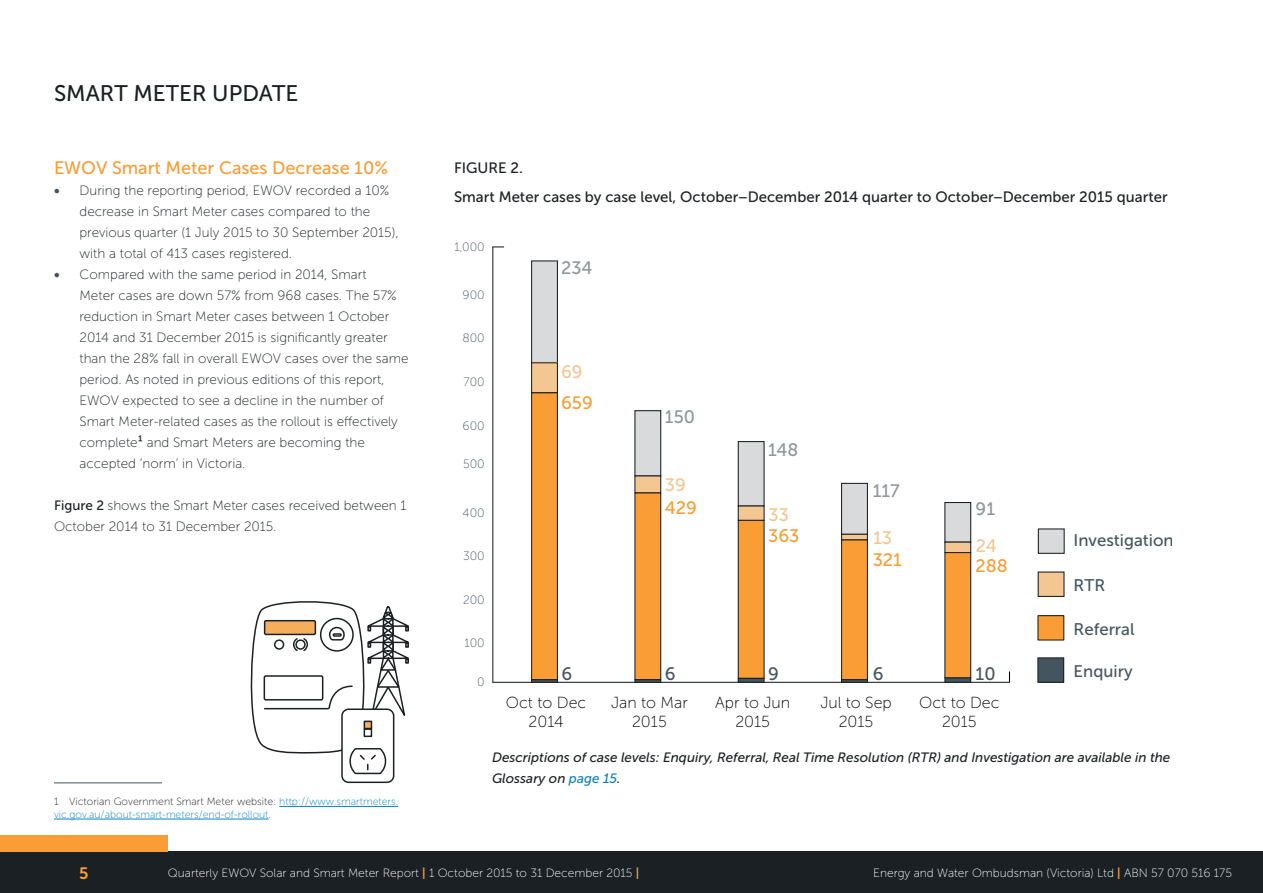
<style>
.page{position:relative;width:1263px;height:893px;background:#fff}
.page>*{position:absolute;margin:0;border:0;box-sizing:border-box;transform-origin:0 0}
.t1{font:22.5px "Museo Sans 500";color:#1a2023}
.t2{font:18px "Museo Sans 500";color:#f99d34}
.t3{font:18px "Museo Sans 500";color:#8e979e}
.t4{font:18px "Museo Sans 500";color:#f4c792}
.t5{font:18px "Museo Sans 500";color:#455560}
.t6{font:16.8px "Museo Sans 500";color:#455560}
.t7{font:16.5px "Museo Sans 700";color:#f99d34}
.t8{font:16.05px/19.2px "Museo Sans 100";color:#000;text-align:center}
.t9{font:15px/28.5px "Museo Sans 500";color:#1a2023}
.t10{font:13.5px/21px "Museo Sans 100";color:#1a2023}
.t11{font:italic 13.5px/21px "Museo Sans 500";color:#1a2023}
.t12{font:12.15px "Museo Sans 100";color:#455560}
.t13{font:12px "Museo Sans 100";color:#fff}
.t14{font:10.5px/12.6px "Museo Sans 100";color:#0c82c5}
.s1{font-family:"Museo Sans 700";color:#455560}
.s2{font-family:"Museo Sans 500"}
.s3{color:#1a2023}
.s4{color:#0c82c5}
.s5{font-family:"Museo Sans 700";color:#f99d34}
</style>
<div class="page">
<div style="left:0;top:851px;width:1263px;height:42px;background:#1b2024"></div>
<div style="left:0;top:835px;width:168px;height:16px;background:#f99d34"></div>
<hr style="left:54px;top:782px;width:108px;height:1px;background:#455560">
<hr style="left:279px;top:806px;width:119px;height:1px;background:#0c82c5">
<hr style="left:54px;top:819px;width:215px;height:1px;background:#0c82c5">
<div style="left:341px;top:708px;width:53px;height:75px;border:2px solid #1a2023;border-radius:7px"></div>
<svg style="left:250px;top:601px;width:159px;height:174px"></svg>
<svg style="left:364px;top:721px;width:8px;height:7px"></svg>
<svg style="left:364px;top:728px;width:8px;height:9px"></svg>
<hr style="left:493px;top:682px;width:516px;height:1px;background:#1a2023">
<hr style="left:492px;top:247px;width:1px;height:435px;background:#1a2023">
<div style="left:1038px;top:529px;width:26px;height:24px;background:#d8dadc"></div>
<div style="left:1038px;top:528px;width:27px;height:26px;border:1px solid #1a2023"></div>
<div style="left:532px;top:261px;width:25px;height:102px;background:#d8dadc"></div>
<div style="left:531px;top:260px;width:27px;height:103px;border:1px solid #1a2023"></div>
<div style="left:635px;top:411px;width:26px;height:65px;background:#d8dadc"></div>
<div style="left:634px;top:410px;width:27px;height:66px;border:1px solid #1a2023"></div>
<div style="left:738px;top:442px;width:26px;height:64px;background:#d8dadc"></div>
<div style="left:738px;top:441px;width:27px;height:65px;border:1px solid #1a2023"></div>
<div style="left:841px;top:483px;width:26px;height:51px;background:#d8dadc"></div>
<div style="left:841px;top:483px;width:27px;height:52px;border:1px solid #1a2023"></div>
<div style="left:945px;top:502px;width:26px;height:40px;background:#d8dadc"></div>
<div style="left:944px;top:502px;width:27px;height:41px;border:1px solid #1a2023"></div>
<div style="left:1038px;top:572px;width:26px;height:24px;background:#f4c792"></div>
<div style="left:1038px;top:571px;width:26px;height:26px;border:1px solid #1a2023"></div>
<div style="left:532px;top:363px;width:25px;height:30px;background:#f4c792"></div>
<div style="left:531px;top:362px;width:27px;height:31px;border:1px solid #1a2023"></div>
<div style="left:635px;top:476px;width:26px;height:17px;background:#f4c792"></div>
<div style="left:634px;top:475px;width:27px;height:18px;border:1px solid #1a2023"></div>
<div style="left:738px;top:506px;width:26px;height:14px;background:#f4c792"></div>
<div style="left:738px;top:505px;width:27px;height:16px;border:1px solid #1a2023"></div>
<div style="left:841px;top:534px;width:26px;height:6px;background:#f4c792"></div>
<div style="left:841px;top:534px;width:27px;height:6px;border:1px solid #1a2023"></div>
<div style="left:945px;top:542px;width:26px;height:11px;background:#f4c792"></div>
<div style="left:1038px;top:616px;width:26px;height:24px;background:#f99d34"></div>
<div style="left:532px;top:393px;width:25px;height:287px;background:#f99d34"></div>
<div style="left:531px;top:392px;width:27px;height:288px;border:1px solid #1a2023"></div>
<div style="left:635px;top:493px;width:26px;height:187px;background:#f99d34"></div>
<div style="left:634px;top:492px;width:27px;height:188px;border:1px solid #1a2023"></div>
<div style="left:738px;top:520px;width:26px;height:158px;background:#f99d34"></div>
<div style="left:738px;top:520px;width:27px;height:159px;border:1px solid #1a2023"></div>
<div style="left:841px;top:540px;width:26px;height:140px;background:#f99d34"></div>
<div style="left:841px;top:539px;width:27px;height:141px;border:1px solid #1a2023"></div>
<div style="left:945px;top:553px;width:26px;height:125px;background:#f99d34"></div>
<div style="left:944px;top:552px;width:27px;height:126px;border:1px solid #1a2023"></div>
<div style="left:1038px;top:658px;width:26px;height:24px;background:#455560"></div>
<div style="left:1037px;top:657px;width:27px;height:26px;border:1px solid #1a2023"></div>
<div style="left:531px;top:679px;width:27px;height:4px;border:1px solid #1a2023"></div>
<div style="left:634px;top:679px;width:27px;height:4px;border:1px solid #1a2023"></div>
<hr style="left:738px;top:678px;width:26px;height:4px;background:#455560">
<div style="left:738px;top:678px;width:27px;height:5px;border:1px solid #1a2023"></div>
<div style="left:841px;top:679px;width:27px;height:4px;border:1px solid #1a2023"></div>
<hr style="left:945px;top:678px;width:26px;height:4px;background:#455560">
<div style="left:944px;top:677px;width:27px;height:6px;border:1px solid #1a2023"></div>
<h1 class="t1" style="left:54px;top:81px;width:246px">SMART METER UPDATE</h1>
<h2 class="t2" style="left:54px;top:158px;width:336px">EWOV Smart Meter Cases Decrease 10%</h2>
<p class="t10" style="left:80px;top:180px;width:321px;text-indent:-26px"><span class="s1">•</span> During the reporting period, EWOV recorded a 10% decrease in Smart Meter cases compared to the previous quarter (1 July 2015 to 30 September 2015), with a total of 413 cases registered.</p>
<p class="t10" style="left:80px;top:264px;width:331px;text-indent:-26px"><span class="s1">•</span> Compared with the same period in 2014, Smart<br>Meter cases are down 57% from 968 cases. The 57% reduction in Smart Meter cases between 1 October 2014 and 31 December 2015 is significantly greater than the 28% fall in overall EWOV cases over the same period. As noted in previous editions of this report, EWOV expected to see a decline in the number of Smart Meter-related cases as the rollout is effectively complete<span class="s2">1</span> and Smart Meters are becoming the accepted ‘norm’ in Victoria.</p>
<p class="t10" style="left:54px;top:495px;width:354px"><span class="s2">Figure 2</span> shows the Smart Meter cases received between 1<br>October 2014 to 31 December 2015.</p>
<p class="t14" style="left:54px;top:796px;width:346px"><span class="s3">1 Victorian Government Smart Meter website:</span> http://www.smartmeters. vic.gov.au/about-smart-meters/end-of-rollout<span class="s3">.</span></p>
<p class="t9" style="left:454px;top:154px;width:715px">FIGURE 2.<br>Smart Meter cases by case level, October−December 2014 quarter to October−December 2015 quarter</p>
<p class="t12" style="left:454px;top:240px;width:32px">1,000</p>
<p class="t12" style="left:463px;top:288px;width:24px">900</p>
<h2 class="t3" style="left:561px;top:258px;width:33px">234</h2>
<p class="t12" style="left:462px;top:332px;width:24px">800</p>
<p class="t12" style="left:464px;top:375px;width:23px">700</p>
<p class="t12" style="left:463px;top:419px;width:24px">600</p>
<p class="t12" style="left:463px;top:458px;width:23px">500</p>
<p class="t12" style="left:463px;top:506px;width:24px">400</p>
<p class="t12" style="left:463px;top:549px;width:23px">300</p>
<p class="t12" style="left:463px;top:593px;width:23px">200</p>
<p class="t12" style="left:464px;top:637px;width:22px">100</p>
<p class="t12" style="left:477px;top:675px;width:9px">0</p>
<h2 class="t4" style="left:561px;top:362px;width:23px">69</h2>
<h2 class="t2" style="left:561px;top:393px;width:33px">659</h2>
<h2 class="t3" style="left:665px;top:407px;width:32px">150</h2>
<h2 class="t4" style="left:665px;top:475px;width:22px">39</h2>
<h2 class="t2" style="left:665px;top:498px;width:33px">429</h2>
<h2 class="t3" style="left:768px;top:440px;width:32px">148</h2>
<h2 class="t4" style="left:768px;top:505px;width:22px">33</h2>
<h2 class="t2" style="left:768px;top:526px;width:33px">363</h2>
<h2 class="t3" style="left:873px;top:481px;width:29px">117</h2>
<h2 class="t4" style="left:873px;top:527px;width:21px">13</h2>
<h2 class="t2" style="left:873px;top:550px;width:31px">321</h2>
<h2 class="t3" style="left:975px;top:499px;width:21px">91</h2>
<h2 class="t4" style="left:976px;top:536px;width:22px">24</h2>
<h2 class="t2" style="left:975px;top:556px;width:34px">288</h2>
<h2 class="t5" style="left:561px;top:664px;width:12px">6</h2>
<h2 class="t5" style="left:665px;top:664px;width:12px">6</h2>
<h2 class="t5" style="left:768px;top:664px;width:12px">9</h2>
<h2 class="t5" style="left:873px;top:664px;width:12px">6</h2>
<h2 class="t5" style="left:975px;top:664px;width:22px">10</h2>
<p class="t8" style="left:506px;top:693px;width:82px">Oct to Dec<br>2014</p>
<p class="t8" style="left:611px;top:693px;width:78px">Jan to Mar<br>2015</p>
<p class="t8" style="left:715px;top:693px;width:77px">Apr to Jun<br>2015</p>
<p class="t8" style="left:820px;top:693px;width:73px">Jul to Sep<br>2015</p>
<p class="t8" style="left:919px;top:693px;width:82px">Oct to Dec<br>2015</p>
<p class="t6" style="left:1073px;top:531px;width:102px">Investigation</p>
<p class="t6" style="left:1073px;top:576px;width:33px">RTR</p>
<p class="t6" style="left:1073px;top:620px;width:62px">Referral</p>
<p class="t6" style="left:1073px;top:662px;width:61px">Enquiry</p>
<p class="t11" style="left:492px;top:747px;width:680px">Descriptions of case levels: Enquiry, Referral, Real Time Resolution (RTR) and Investigation are available in the<br>Glossary on <span class="s4">page 15</span>.</p>
<p class="t7" style="left:79px;top:864px;width:11px">5</p>
<p class="t13" style="left:168px;top:866px;width:473px">Quarterly EWOV Solar and Smart Meter Report <span class="s5">|</span> 1 October 2015 to 31 December 2015 <span class="s5">|</span></p>
<p class="t13" style="left:873px;top:866px;width:360px">Energy and Water Ombudsman (Victoria) Ltd <span class="s5">|</span> ABN 57 070 516 175</p>
</div>
